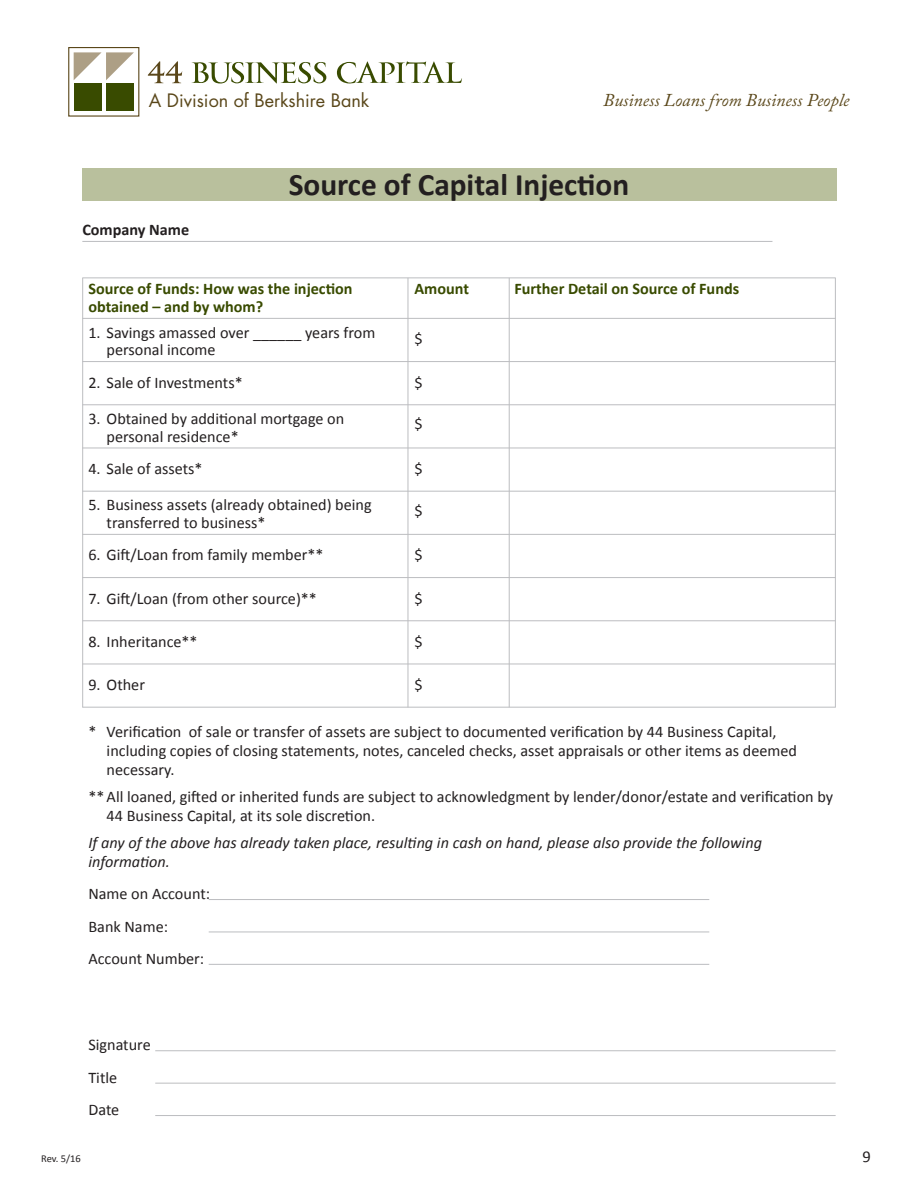
<style>
.page{position:relative;width:918px;height:1188px;background:#fff}
.page>*{position:absolute;margin:0;border:0;box-sizing:border-box;transform-origin:0 0}
.t1{font:700 31.35px "Calibri";color:#231f20}
.t2{font:italic 18px "Adobe Caslon Pro";color:#5a471a}
.t3{font:18px "Futura";color:#5a471a}
.t4{font:16.5px "Calibri";color:#231f20}
.t5{font:16.2px/18.9px "Calibri";color:#231f20}
.t6{font:italic 16.2px/18.9px "Calibri";color:#231f20}
.t7{font:700 16.2px "Calibri";color:#394b00}
.t8{font:700 16.2px "Calibri";color:#231f20}
.t9{font:10.5px "Calibri";color:#231f20}
</style>
<div class="page">
<div style="left:68px;top:47px;width:71px;height:70px;border:1px solid #5a471a"></div>
<div style="left:74px;top:83px;width:28px;height:28px;background:#394b00"></div>
<svg style="left:74px;top:52px;width:60px;height:28px"></svg>
<div style="left:106px;top:83px;width:28px;height:28px;background:#394b00"></div>
<svg style="left:192px;top:62px;width:134px;height:21px"></svg>
<svg style="left:337px;top:61px;width:125px;height:22px"></svg>
<svg style="left:148px;top:61px;width:34px;height:22px"></svg>
<div style="left:82px;top:168px;width:754px;height:33px;background:#b9c09d"></div>
<hr style="left:82px;top:241px;width:690px;height:1px;background:#bcbdc0">
<hr style="left:82px;top:278px;width:754px;height:1px;background:#bcbdc0">
<hr style="left:82px;top:318px;width:754px;height:1px;background:#bcbdc0">
<hr style="left:82px;top:361px;width:754px;height:1px;background:#bcbdc0">
<hr style="left:82px;top:404px;width:754px;height:1px;background:#bcbdc0">
<hr style="left:82px;top:448px;width:754px;height:1px;background:#bcbdc0">
<hr style="left:82px;top:491px;width:754px;height:1px;background:#bcbdc0">
<hr style="left:82px;top:534px;width:754px;height:1px;background:#bcbdc0">
<hr style="left:82px;top:577px;width:754px;height:1px;background:#bcbdc0">
<hr style="left:82px;top:620px;width:754px;height:1px;background:#bcbdc0">
<hr style="left:82px;top:664px;width:754px;height:1px;background:#bcbdc0">
<hr style="left:82px;top:707px;width:754px;height:1px;background:#bcbdc0">
<hr style="left:209px;top:899px;width:500px;height:1px;background:#bcbdc0">
<hr style="left:209px;top:932px;width:500px;height:1px;background:#bcbdc0">
<hr style="left:209px;top:964px;width:500px;height:1px;background:#bcbdc0">
<hr style="left:155px;top:1050px;width:681px;height:1px;background:#bcbdc0">
<hr style="left:155px;top:1083px;width:681px;height:1px;background:#bcbdc0">
<hr style="left:155px;top:1115px;width:681px;height:1px;background:#bcbdc0">
<hr style="left:408px;top:278px;width:1px;height:429px;background:#bcbdc0">
<hr style="left:509px;top:278px;width:1px;height:429px;background:#bcbdc0">
<hr style="left:835px;top:278px;width:1px;height:429px;background:#bcbdc0">
<hr style="left:82px;top:278px;width:1px;height:429px;background:#bcbdc0">
<p class="t3" style="left:149px;top:88px;width:222px">A Division of Berkshire Bank</p>
<p class="t2" style="left:603px;top:90px;width:248px">Business Loans from Business People</p>
<p class="t8" style="left:82px;top:219px;width:108px">Company Name</p>
<p class="t1" style="left:289px;top:164px;width:342px">Source of Capital Injection</p>
<p class="t7" style="left:88px;top:279px;width:266px">Source of Funds: How was the injection</p>
<p class="t7" style="left:414px;top:279px;width:56px">Amount</p>
<p class="t7" style="left:514px;top:279px;width:226px">Further Detail on Source of Funds</p>
<p class="t7" style="left:88px;top:296px;width:176px">obtained – and by whom?</p>
<p class="t5" style="left:88px;top:323px;width:288px">1. Savings amassed over ______ years from</p>
<p class="t5" style="left:414px;top:330px;width:10px">$</p>
<p class="t5" style="left:107px;top:340px;width:110px">personal income</p>
<p class="t5" style="left:88px;top:373px;width:156px">2. Sale of Investments*</p>
<p class="t5" style="left:414px;top:373px;width:10px">$</p>
<p class="t5" style="left:88px;top:409px;width:257px">3. Obtained by additional mortgage on</p>
<p class="t5" style="left:414px;top:415px;width:10px">$</p>
<p class="t5" style="left:107px;top:427px;width:134px">personal residence*</p>
<p class="t5" style="left:88px;top:459px;width:116px">4. Sale of assets*</p>
<p class="t5" style="left:414px;top:459px;width:10px">$</p>
<p class="t5" style="left:88px;top:496px;width:285px">5. Business assets (already obtained) being</p>
<p class="t5" style="left:414px;top:501px;width:10px">$</p>
<p class="t5" style="left:107px;top:513px;width:160px">transferred to business*</p>
<p class="t5" style="left:88px;top:546px;width:237px">6. Gift/Loan from family member**</p>
<p class="t5" style="left:414px;top:546px;width:10px">$</p>
<p class="t5" style="left:88px;top:589px;width:230px">7. Gift/Loan (from other source)**</p>
<p class="t5" style="left:414px;top:589px;width:10px">$</p>
<p class="t5" style="left:88px;top:632px;width:111px">8. Inheritance**</p>
<p class="t5" style="left:414px;top:632px;width:10px">$</p>
<p class="t5" style="left:88px;top:675px;width:58px">9. Other</p>
<p class="t5" style="left:414px;top:675px;width:10px">$</p>
<p class="t5" style="left:107px;top:722px;width:692px;text-indent:-18px">* Verification of sale or transfer of assets are subject to documented verification by 44 Business Capital, including copies of closing statements, notes, canceled checks, asset appraisals or other items as deemed necessary.</p>
<p class="t5" style="left:107px;top:787px;width:728px;text-indent:-18px">** All loaned, gifted or inherited funds are subject to acknowledgment by lender/donor/estate and verification by<br>44 Business Capital, at its sole discretion.</p>
<p class="t6" style="left:88px;top:832px;width:675px">If any of the above has already taken place, resulting in cash on hand, please also provide the following information.</p>
<p class="t5" style="left:88px;top:884px;width:123px">Name on Account:</p>
<p class="t5" style="left:88px;top:917px;width:81px">Bank Name:</p>
<p class="t5" style="left:88px;top:949px;width:117px">Account Number:</p>
<p class="t5" style="left:88px;top:1036px;width:64px">Signature</p>
<p class="t5" style="left:88px;top:1068px;width:30px">Title</p>
<p class="t5" style="left:88px;top:1100px;width:32px">Date</p>
<p class="t9" style="left:41px;top:1152px;width:41px">Rev. 5/16</p>
<p class="t4" style="left:862px;top:1146px;width:10px">9</p>
</div>
